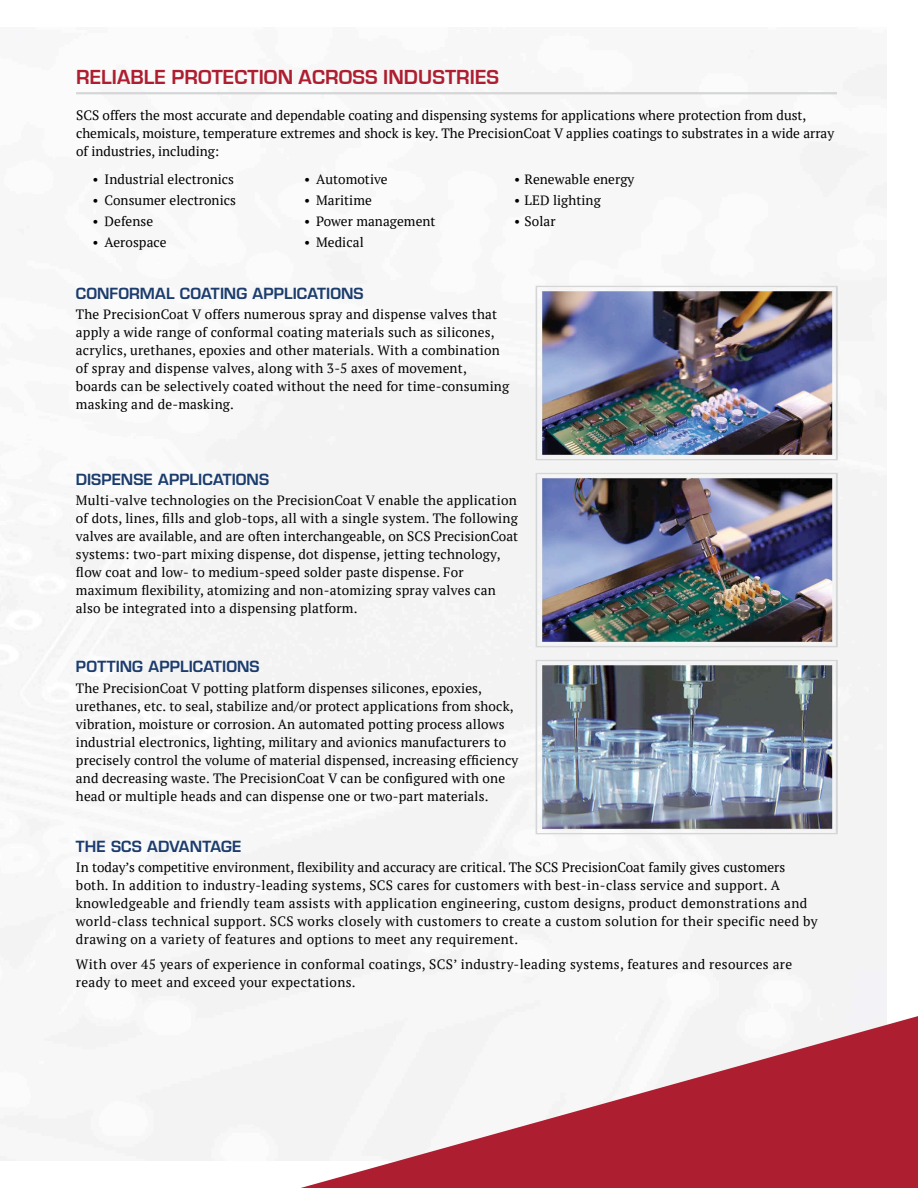
<style>
.page{position:relative;width:918px;height:1188px;background:#fff}
.page>*{position:absolute;margin:0;border:0;box-sizing:border-box;transform-origin:0 0}
.t1{font:700 21px "Eurostile";letter-spacing:.005em;color:#ad1e30}
.t2{font:600 15px "Eurostile LT Std";color:#1b3c6d}
.t3{font:13.5px/18px "PT Serif";letter-spacing:.015em;color:#000}
</style>
<div class="page">
<img style="left:0;top:50px;width:886px;height:1111px">
<div style="left:536px;top:286px;width:301px;height:174px;border:1px solid #d5d6d8"></div>
<div style="left:536px;top:473px;width:301px;height:174px;border:1px solid #d5d6d8"></div>
<div style="left:536px;top:660px;width:301px;height:174px;border:1px solid #d5d6d8"></div>
<hr style="left:76px;top:92px;width:761px;height:2px;background:#d5d6d8">
<svg style="left:301px;top:1016px;width:617px;height:172px"></svg>
<h1 class="t1" style="left:76px;top:66px;width:425px">RELIABLE PROTECTION ACROSS INDUSTRIES</h1>
<p class="t3" style="left:76px;top:106px;width:760px">SCS offers the most accurate and dependable coating and dispensing systems for applications where protection from dust, chemicals, moisture, temperature extremes and shock is key. The PrecisionCoat V applies coatings to substrates in a wide array of industries, including:</p>
<p class="t3" style="left:93px;top:170px;width:143px">• Industrial electronics</p>
<p class="t3" style="left:304px;top:170px;width:85px">• Automotive</p>
<p class="t3" style="left:514px;top:170px;width:122px">• Renewable energy</p>
<p class="t3" style="left:93px;top:191px;width:145px">• Consumer electronics</p>
<p class="t3" style="left:304px;top:191px;width:69px">• Maritime</p>
<p class="t3" style="left:514px;top:191px;width:88px">• LED lighting</p>
<p class="t3" style="left:93px;top:212px;width:62px">• Defense</p>
<p class="t3" style="left:304px;top:212px;width:133px">• Power management</p>
<p class="t3" style="left:514px;top:212px;width:43px">• Solar</p>
<p class="t3" style="left:93px;top:233px;width:75px">• Aerospace</p>
<p class="t3" style="left:304px;top:233px;width:61px">• Medical</p>
<p class="t2" style="left:76px;top:284px;width:289px">CONFORMAL COATING APPLICATIONS</p>
<p class="t3" style="left:76px;top:305px;width:435px">The PrecisionCoat V offers numerous spray and dispense valves that apply a wide range of conformal coating materials such as silicones, acrylics, urethanes, epoxies and other materials. With a combination of spray and dispense valves, along with 3-5 axes of movement, boards can be selectively coated without the need for time-consuming masking and de-masking.</p>
<p class="t2" style="left:76px;top:470px;width:195px">DISPENSE APPLICATIONS</p>
<p class="t3" style="left:76px;top:491px;width:444px">Multi-valve technologies on the PrecisionCoat V enable the application of dots, lines, fills and glob-tops, all with a single system. The following valves are available, and are often interchangeable, on SCS PrecisionCoat systems: two-part mixing dispense, dot dispense, jetting technology, flow coat and low- to medium-speed solder paste dispense. For maximum flexibility, atomizing and non-atomizing spray valves can also be integrated into a dispensing platform.</p>
<p class="t2" style="left:76px;top:658px;width:185px">POTTING APPLICATIONS</p>
<p class="t3" style="left:76px;top:679px;width:444px">The PrecisionCoat V potting platform dispenses silicones, epoxies, urethanes, etc. to seal, stabilize and/or protect applications from shock, vibration, moisture or corrosion. An automated potting process allows industrial electronics, lighting, military and avionics manufacturers to precisely control the volume of material dispensed, increasing efficiency and decreasing waste. The PrecisionCoat V can be configured with one head or multiple heads and can dispense one or two-part materials.</p>
<p class="t2" style="left:76px;top:837px;width:167px">THE SCS ADVANTAGE</p>
<p class="t3" style="left:76px;top:858px;width:743px">In today’s competitive environment, flexibility and accuracy are critical. The SCS PrecisionCoat family gives customers both. In addition to industry-leading systems, SCS cares for customers with best-in-class service and support. A knowledgeable and friendly team assists with application engineering, custom designs, product demonstrations and world-class technical support. SCS works closely with customers to create a custom solution for their specific need by drawing on a variety of features and options to meet any requirement.</p>
<p class="t3" style="left:76px;top:955px;width:718px">With over 45 years of experience in conformal coatings, SCS’ industry-leading systems, features and resources are ready to meet and exceed your expectations.</p>
</div>
